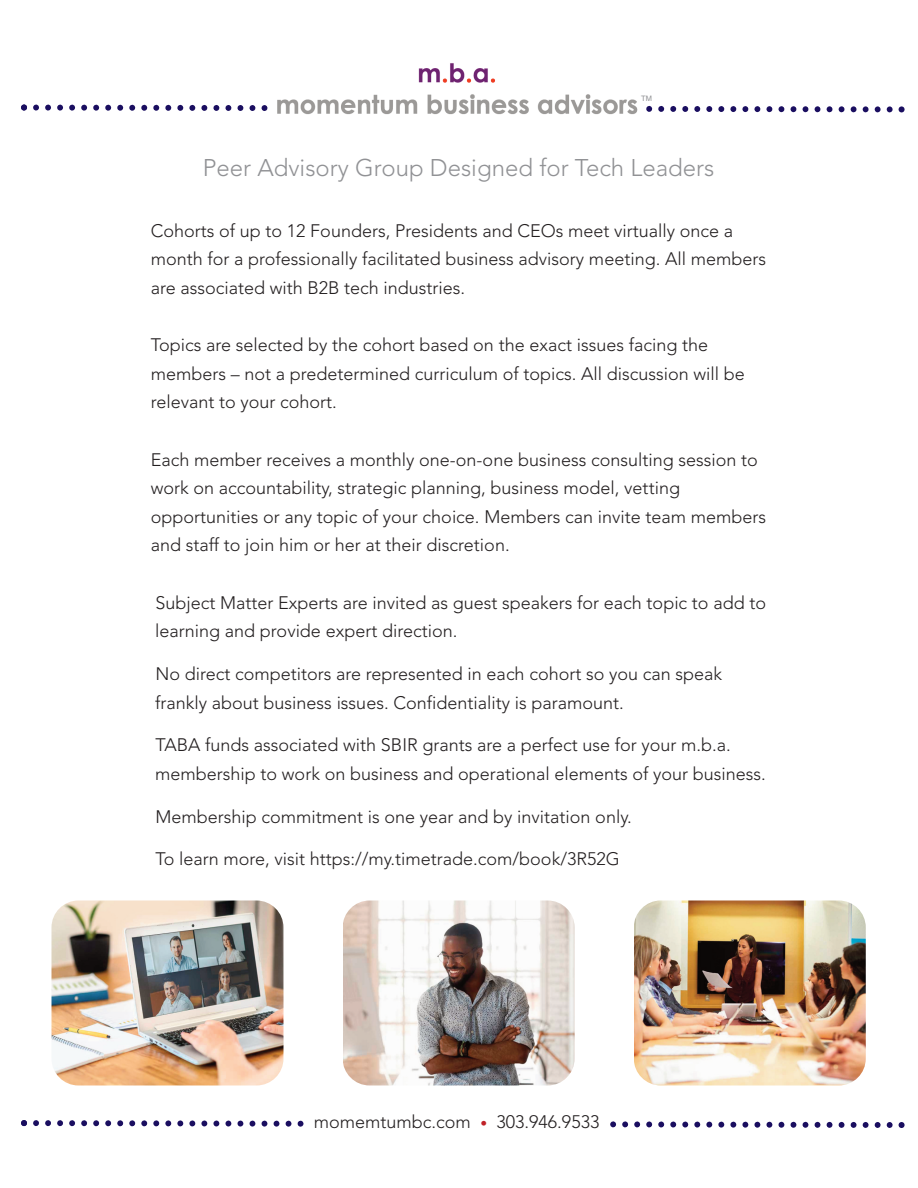
<style>
.page{position:relative;width:918px;height:1188px;background:#fff}
.page>*{position:absolute;margin:0;border:0;box-sizing:border-box;transform-origin:0 0}
.t1{font:300 24px "Avenir";color:#919295}
.t2{font:300 18px/28.7px "Avenir";color:#231f20}
.t3{font:7.5px "Helvetica";color:#919295}
.s1{font-size:13.5px;color:#c02228}
</style>
<div class="page">
<svg style="left:21px;top:104px;width:884px;height:9px"></svg>
<svg style="left:21px;top:1120px;width:884px;height:8px"></svg>
<img style="left:273px;top:63px;width:371px;height:52px">
<div style="left:309px;top:1110px;width:295px;height:32px;background:#fff"></div>
<img style="left:52px;top:901px;width:231px;height:184px;border-radius:27px">
<img style="left:343px;top:901px;width:232px;height:185px;border-radius:27px">
<img style="left:634px;top:901px;width:231px;height:184px;border-radius:27px">
<p class="t3" style="left:641px;top:94px;width:12px">TM</p>
<h1 class="t1" style="left:203px;top:153px;width:513px">Peer Advisory Group Designed for Tech Leaders</h1>
<p class="t2" style="left:151px;top:216px;width:617px">Cohorts of up to 12 Founders, Presidents and CEOs meet virtually once a month for a professionally facilitated business advisory meeting. All members are associated with B2B tech industries.</p>
<p class="t2" style="left:151px;top:331px;width:596px">Topics are selected by the cohort based on the exact issues facing the members – not a predetermined curriculum of topics. All discussion will be relevant to your cohort.</p>
<p class="t2" style="left:151px;top:445px;width:617px">Each member receives a monthly one-on-one business consulting session to work on accountability, strategic planning, business model, vetting opportunities or any topic of your choice. Members can invite team members and staff to join him or her at their discretion.</p>
<p class="t2" style="left:155px;top:588px;width:612px">Subject Matter Experts are invited as guest speakers for each topic to add to learning and provide expert direction.</p>
<p class="t2" style="left:155px;top:660px;width:568px">No direct competitors are represented in each cohort so you can speak frankly about business issues. Confidentiality is paramount.</p>
<p class="t2" style="left:155px;top:731px;width:612px">TABA funds associated with SBIR grants are a perfect use for your m.b.a. membership to work on business and operational elements of your business.</p>
<p class="t2" style="left:155px;top:802px;width:478px">Membership commitment is one year and by invitation only.</p>
<p class="t2" style="left:155px;top:845px;width:466px">To learn more, visit https://my.timetrade.com/book/3R52G</p>
<p class="t2" style="left:314px;top:1107px;width:287px">momemtumbc.com <span class="s1">•</span> 303.946.9533</p>
</div>
